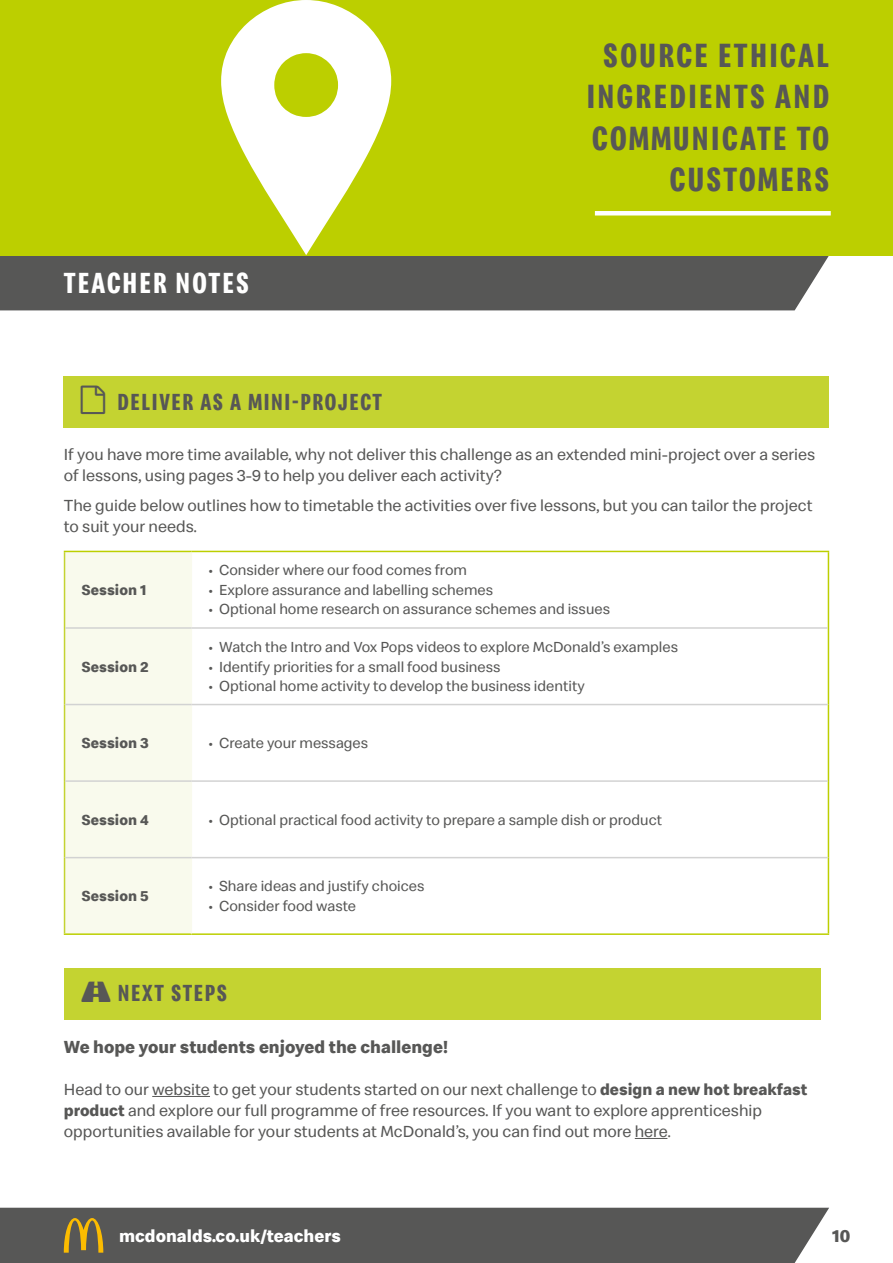
<style>
.page{position:relative;width:893px;height:1263px;background:#fff}
.page>*{position:absolute;margin:0;border:0;box-sizing:border-box;transform-origin:0 0}
.t1{font:700 34.65px/41.5px "Speedee Condensed";letter-spacing:.07em;color:#575756;text-align:right}
.t2{font:700 30px "Speedee Condensed";letter-spacing:.07em;color:#fff}
.t3{font:700 24px "Speedee Condensed";letter-spacing:.07em;color:#575756}
.t4{font:700 18px "Speedee";color:#575756}
.t5{font:700 18px "Speedee";color:#fff}
.t6{font:16.5px/21px "Speedee";color:#575756}
.t7{font:15px "Speedee";color:#575756}
.t8{font:700 15px "Speedee";color:#575756}
.s1{font-weight:700}
</style>
<div class="page">
<div style="left:64px;top:376px;width:765px;height:51px;background:#c4d331"></div>
<div style="left:0;top:255px;width:829px;height:55px;background:#575756"></div>
<div style="left:0;top:1208px;width:829px;height:55px;background:#575756"></div>
<div style="left:65px;top:552px;width:126px;height:381px;background:#f9faed"></div>
<hr style="left:64px;top:933px;width:127px;height:2px;background:#bccf00">
<hr style="left:191px;top:933px;width:638px;height:2px;background:#bccf00">
<hr style="left:64px;top:552px;width:1px;height:76px;background:#c4d331">
<hr style="left:64px;top:551px;width:127px;height:1px;background:#bccf00">
<hr style="left:191px;top:552px;width:1px;height:75px;background:#f9faed">
<hr style="left:191px;top:551px;width:638px;height:1px;background:#bccf00">
<hr style="left:828px;top:552px;width:1px;height:76px;background:#bccf00">
<hr style="left:64px;top:628px;width:1px;height:76px;background:#c4d331">
<hr style="left:64px;top:704px;width:1px;height:77px;background:#c4d331">
<hr style="left:64px;top:781px;width:1px;height:77px;background:#c4d331">
<hr style="left:191px;top:629px;width:1px;height:75px;background:#f9faed">
<hr style="left:191px;top:705px;width:1px;height:75px;background:#f9faed">
<hr style="left:191px;top:782px;width:1px;height:75px;background:#f9faed">
<hr style="left:828px;top:628px;width:1px;height:76px;background:#bccf00">
<hr style="left:828px;top:704px;width:1px;height:77px;background:#bccf00">
<hr style="left:828px;top:781px;width:1px;height:77px;background:#bccf00">
<hr style="left:64px;top:858px;width:1px;height:75px;background:#c4d331">
<hr style="left:191px;top:858px;width:1px;height:75px;background:#f9faed">
<hr style="left:828px;top:858px;width:1px;height:75px;background:#bccf00">
<hr style="left:65px;top:627px;width:126px;height:2px;background:#d2d2d2">
<hr style="left:191px;top:627px;width:637px;height:2px;background:#d2d2d2">
<hr style="left:65px;top:704px;width:126px;height:1px;background:#d2d2d2">
<hr style="left:191px;top:704px;width:637px;height:1px;background:#d2d2d2">
<hr style="left:65px;top:780px;width:126px;height:2px;background:#d2d2d2">
<hr style="left:191px;top:780px;width:637px;height:2px;background:#d2d2d2">
<hr style="left:65px;top:857px;width:126px;height:1px;background:#d2d2d2">
<hr style="left:191px;top:857px;width:637px;height:1px;background:#d2d2d2">
<div style="left:0;top:0;width:893px;height:255px;background:#bccf00"></div>
<hr style="left:595px;top:211px;width:236px;height:4px;background:#fff">
<svg style="left:221px;top:0;width:170px;height:255px"></svg>
<hr style="left:152px;top:1096px;width:58px;height:1px;background:#575756">
<hr style="left:635px;top:1138px;width:32px;height:1px;background:#575756">
<div style="left:64px;top:968px;width:757px;height:51px;background:#c4d331"></div>
<svg style="left:64px;top:1218px;width:39px;height:35px"></svg>
<h2 class="t2" style="left:64px;top:265px;width:187px">TEACHER NOTES</h2>
<h3 class="t3" style="left:117px;top:387px;width:266px">DELIVER AS A MINI-PROJECT</h3>
<h1 class="t1" style="left:587px;top:35px;width:244px">SOURCE ETHICAL<br>INGREDIENTS AND<br>COMMUNICATE TO<br>CUSTOMERS</h1>
<p class="t6" style="left:64px;top:444px;width:753px">If you have more time available, why not deliver this challenge as an extended mini-project over a series of lessons, using pages 3-9 to help you deliver each activity?</p>
<p class="t6" style="left:64px;top:495px;width:750px">The guide below outlines how to timetable the activities over five lessons, but you can tailor the project to suit your needs.</p>
<p class="t8" style="left:82px;top:580px;width:66px">Session 1</p>
<p class="t8" style="left:82px;top:657px;width:68px">Session 2</p>
<p class="t7" style="left:208px;top:561px;width:260px">• Consider where our food comes from</p>
<p class="t7" style="left:208px;top:580px;width:286px">• Explore assurance and labelling schemes</p>
<p class="t7" style="left:208px;top:600px;width:403px">• Optional home research on assurance schemes and issues</p>
<p class="t7" style="left:208px;top:637px;width:471px">• Watch the Intro and Vox Pops videos to explore McDonald’s examples</p>
<p class="t7" style="left:208px;top:657px;width:294px">• Identify priorities for a small food business</p>
<p class="t7" style="left:208px;top:676px;width:378px">• Optional home activity to develop the business identity</p>
<p class="t8" style="left:82px;top:733px;width:69px">Session 3</p>
<p class="t7" style="left:208px;top:734px;width:161px">• Create your messages</p>
<p class="t8" style="left:82px;top:810px;width:69px">Session 4</p>
<p class="t7" style="left:208px;top:810px;width:455px">• Optional practical food activity to prepare a sample dish or product</p>
<p class="t8" style="left:82px;top:887px;width:68px">Session 5</p>
<p class="t7" style="left:208px;top:877px;width:218px">• Share ideas and justify choices</p>
<p class="t7" style="left:208px;top:896px;width:149px">• Consider food waste</p>
<h3 class="t3" style="left:118px;top:979px;width:111px">NEXT STEPS</h3>
<p class="t4" style="left:64px;top:1036px;width:386px">We hope your students enjoyed the challenge!</p>
<p class="t6" style="left:64px;top:1079px;width:745px">Head to our website to get your students started on our next challenge to <span class="s1">design a new hot breakfast product</span> and explore our full programme of free resources. If you want to explore apprenticeship opportunities available for your students at McDonald’s, you can find out more here.</p>
<p class="t5" style="left:119px;top:1224px;width:223px">mcdonalds.co.uk/teachers</p>
<p class="t4" style="left:832px;top:1224px;width:20px">10</p>
</div>
